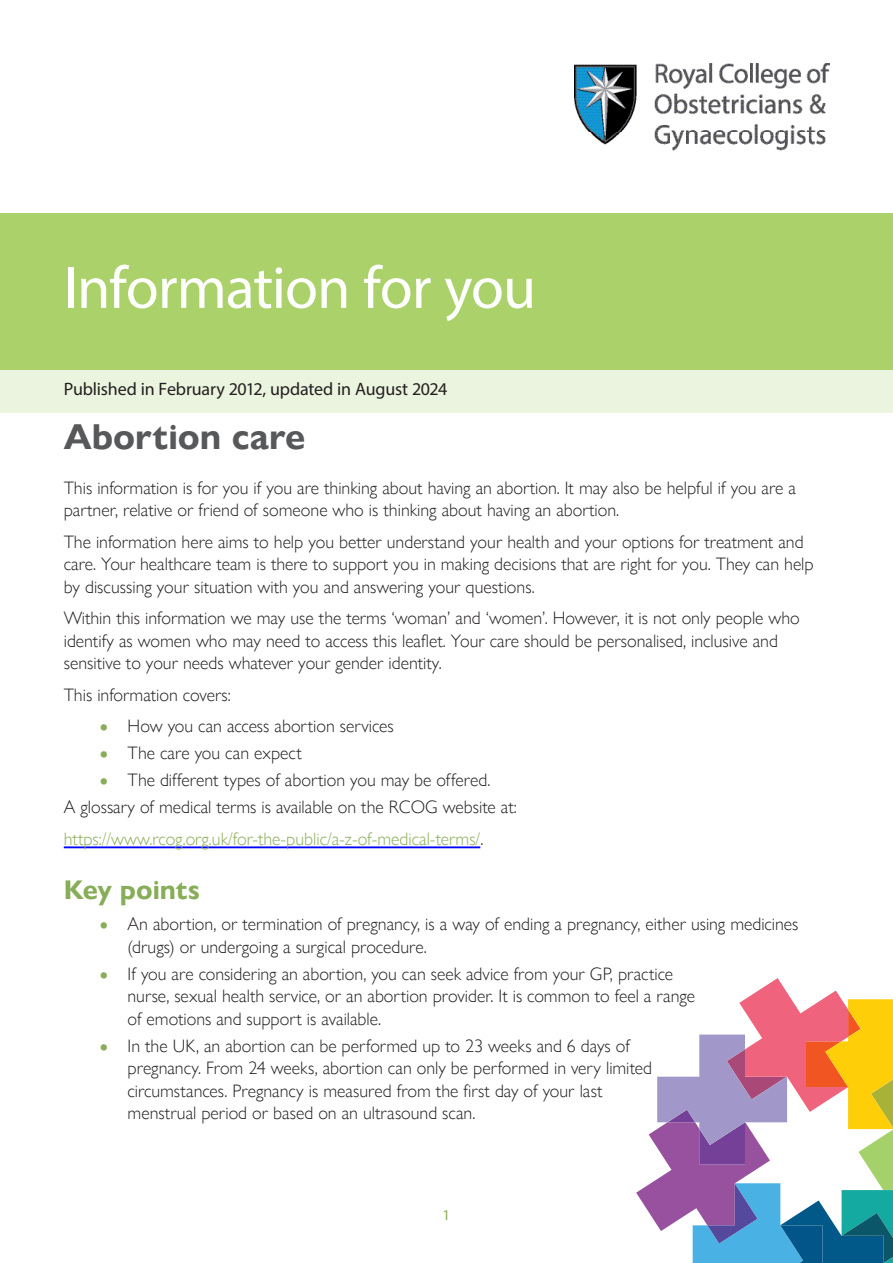
<style>
.page{position:relative;width:893px;height:1263px;background:#fff}
.page>*{position:absolute;margin:0;border:0;box-sizing:border-box;transform-origin:0 0}
.t1{font:60px "Myriad Pro";letter-spacing:-.015em;color:#fff}
.PI_title{font:700 36px "Gill Sans Nova";color:#57585a}
.PI_A_head{font:700 27px "Gill Sans Nova";color:#88ad58}
.Default{font:300 18px/22.5px "Gill Sans Nova";color:#231f20}
.t2{font:300 18px "Gill Sans Nova";color:#88ad58}
.PI_review_date{font:18px "Myriad Pro";letter-spacing:-.01em;color:#231f20}
.t3{font:15px "Myriad Pro";color:#88ad58}
.s1{font-size:31.5px;color:#88ad58}
.s2{color:#222}
</style>
<div class="page">
<img style="left:574px;top:64px;width:255px;height:86px">
<div style="left:0;top:213px;width:893px;height:157px;background:#abd26a"></div>
<div style="left:0;top:370px;width:893px;height:42px;background:#ebf4de"></div>
<svg style="left:636px;top:978px;width:257px;height:285px"></svg>
<hr style="left:64px;top:846px;width:416px;height:2px;background:#00f">
<h1 class="t1" style="left:64px;top:251px;width:474px">Information for you</h1>
<p class="PI_review_date" style="left:64px;top:378px;width:385px">Published in February 2012, updated in August 2024</p>
<p class="PI_title" style="left:64px;top:415px;width:243px">Abortion care</p>
<p class="Default" style="left:64px;top:476px;width:734px">This information is for you if you are thinking about having an abortion. It may also be helpful if you are a partner, relative or friend of someone who is thinking about having an abortion.</p>
<p class="Default" style="left:64px;top:530px;width:751px">The information here aims to help you better understand your health and your options for treatment and care. Your healthcare team is there to support you in making decisions that are right for you. They can help by discussing your situation with you and answering your questions.</p>
<p class="Default" style="left:64px;top:607px;width:738px">Within this information we may use the terms ‘woman’ and ‘women’. However, it is not only people who identify as women who may need to access this leaflet. Your care should be personalised, inclusive and sensitive to your needs whatever your gender identity.</p>
<p class="Default" style="left:64px;top:683px;width:168px">This information covers:</p>
<p class="Default" style="left:98px;top:715px;width:298px"><span class="s1">•</span> How you can access abortion services</p>
<p class="Default" style="left:98px;top:742px;width:206px"><span class="s1">•</span> The care you can expect</p>
<p class="Default" style="left:98px;top:769px;width:394px"><span class="s1">•</span> The different types of abortion you may be offered.</p>
<p class="Default" style="left:64px;top:796px;width:454px">A glossary of medical terms is available on the RCOG website at:</p>
<p class="t2" style="left:64px;top:828px;width:421px">https://www.rcog.org.uk/for-the-public/a-z-of-medical-terms/<span class="s2">.</span></p>
<p class="PI_A_head" style="left:64px;top:873px;width:138px">Key points</p>
<p class="Default" style="left:128px;top:913px;width:672px;text-indent:-30px"><span class="s1">•</span> An abortion, or termination of pregnancy, is a way of ending a pregnancy, either using medicines (drugs) or undergoing a surgical procedure.</p>
<p class="Default" style="left:128px;top:962px;width:569px;text-indent:-30px"><span class="s1">•</span> If you are considering an abortion, you can seek advice from your GP, practice nurse, sexual health service, or an abortion provider. It is common to feel a range of emotions and support is available.</p>
<p class="Default" style="left:128px;top:1034px;width:526px;text-indent:-30px"><span class="s1">•</span> In the UK, an abortion can be performed up to 23 weeks and 6 days of pregnancy. From 24 weeks, abortion can only be performed in very limited circumstances. Pregnancy is measured from the first day of your last menstrual period or based on an ultrasound scan.</p>
<p class="t3" style="left:443px;top:1206px;width:9px">1</p>
</div>
